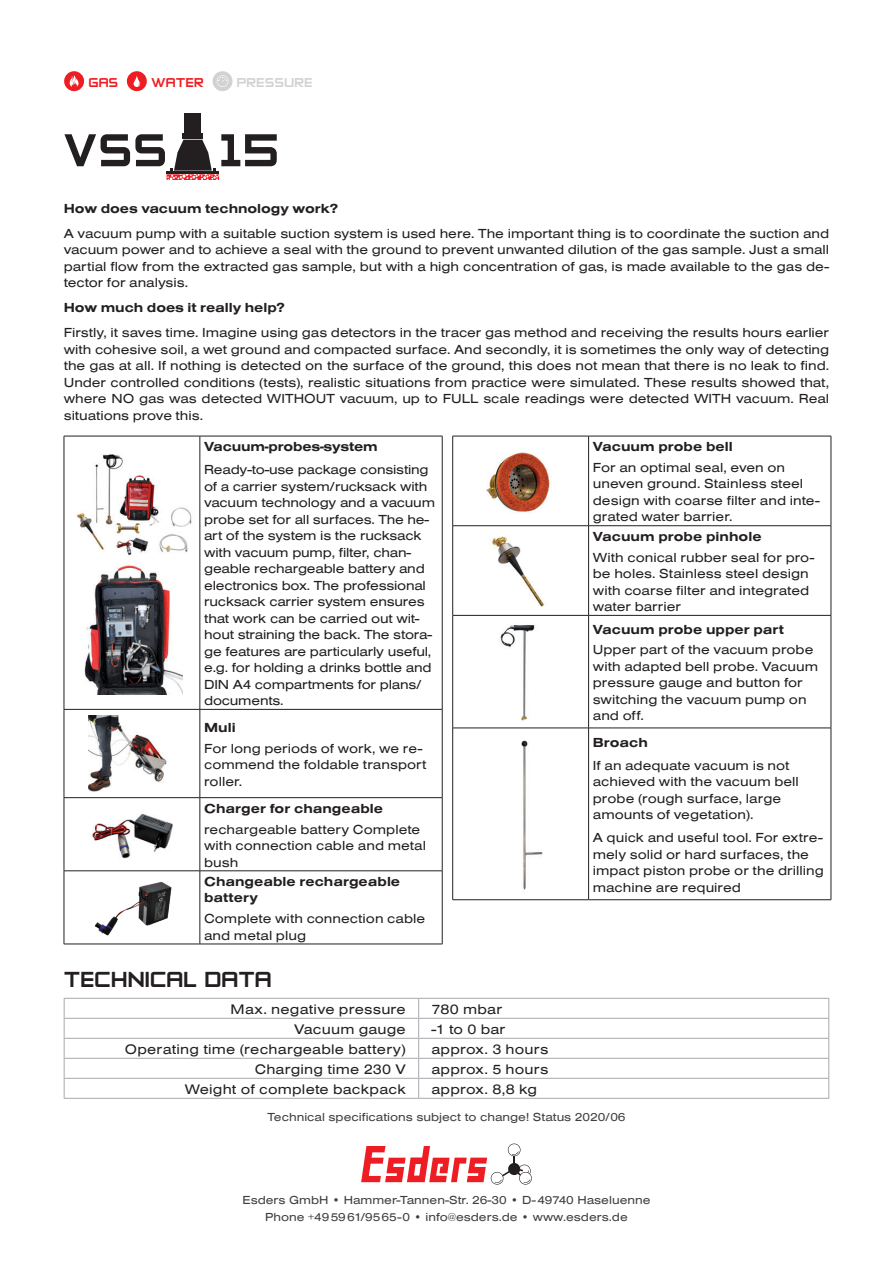
<style>
.page{position:relative;width:893px;height:1263px;background:#fff}
.page>*{position:absolute;margin:0;border:0;box-sizing:border-box;transform-origin:0 0}
.t1{font:54.45px "Zero Twos";color:#231f20}
.t2{font:25.5px "Zero Twos";letter-spacing:-.01em;color:#231f20}
.t3{font:15px "Zero Twos";color:#ee1d23}
.t4{font:15px "Zero Twos";color:#d1d2d4}
.t5{font:14.25px "Nimbus San T Regu Exte";letter-spacing:.015em;color:#231f20}
.t6{font:13.5px/16.5px "Nimbus San T Regu Exte";color:#231f20}
.t7{font:13.5px/16.5px "Nimbus San T Bold Exte";color:#231f20}
.t8{font:12px/17.5px "Nimbus San T Regu Exte";color:#3e3e3f;text-align:center}
</style>
<div class="page">
<hr style="left:64px;top:998px;width:355px;height:1px;background:#a8a9ad">
<hr style="left:419px;top:998px;width:410px;height:1px;background:#a8a9ad">
<hr style="left:64px;top:1018px;width:355px;height:1px;background:#a8a9ad">
<hr style="left:419px;top:1018px;width:410px;height:1px;background:#a8a9ad">
<hr style="left:64px;top:1038px;width:355px;height:1px;background:#a8a9ad">
<hr style="left:419px;top:1038px;width:410px;height:1px;background:#a8a9ad">
<hr style="left:64px;top:1058px;width:355px;height:1px;background:#a8a9ad">
<hr style="left:419px;top:1058px;width:410px;height:1px;background:#a8a9ad">
<hr style="left:64px;top:1078px;width:355px;height:1px;background:#a8a9ad">
<svg style="left:64px;top:999px;width:1px;height:99px"></svg>
<hr style="left:419px;top:1078px;width:410px;height:1px;background:#a8a9ad">
<svg style="left:418px;top:999px;width:1px;height:99px"></svg>
<svg style="left:828px;top:999px;width:1px;height:99px"></svg>
<hr style="left:64px;top:1098px;width:355px;height:1px;background:#a8a9ad">
<hr style="left:419px;top:1098px;width:410px;height:1px;background:#a8a9ad">
<div style="left:182px;top:133px;width:21px;height:6px;background:#231f20"></div>
<div style="left:185px;top:113px;width:16px;height:20px;background:#231f20"></div>
<svg style="left:167px;top:140px;width:52px;height:40px"></svg>
<hr style="left:64px;top:436px;width:136px;height:1px;background:#231f20">
<hr style="left:64px;top:436px;width:1px;height:273px;background:#231f20">
<hr style="left:64px;top:709px;width:136px;height:1px;background:#231f20">
<hr style="left:64px;top:709px;width:1px;height:88px;background:#231f20">
<hr style="left:64px;top:797px;width:136px;height:1px;background:#231f20">
<hr style="left:64px;top:798px;width:1px;height:73px;background:#231f20">
<hr style="left:64px;top:870px;width:136px;height:1px;background:#231f20">
<hr style="left:64px;top:871px;width:1px;height:73px;background:#231f20">
<hr style="left:64px;top:944px;width:136px;height:1px;background:#231f20">
<hr style="left:200px;top:436px;width:242px;height:1px;background:#231f20">
<hr style="left:200px;top:436px;width:1px;height:273px;background:#231f20">
<hr style="left:442px;top:436px;width:1px;height:273px;background:#231f20">
<hr style="left:200px;top:709px;width:242px;height:1px;background:#231f20">
<hr style="left:200px;top:709px;width:1px;height:88px;background:#231f20">
<hr style="left:442px;top:709px;width:1px;height:88px;background:#231f20">
<hr style="left:200px;top:797px;width:242px;height:1px;background:#231f20">
<hr style="left:200px;top:798px;width:1px;height:73px;background:#231f20">
<hr style="left:442px;top:798px;width:1px;height:73px;background:#231f20">
<hr style="left:200px;top:870px;width:242px;height:1px;background:#231f20">
<hr style="left:200px;top:871px;width:1px;height:73px;background:#231f20">
<hr style="left:442px;top:871px;width:1px;height:73px;background:#231f20">
<hr style="left:200px;top:944px;width:242px;height:1px;background:#231f20">
<img style="left:76px;top:454px;width:116px;height:101px">
<img style="left:84px;top:565px;width:99px;height:130px">
<img style="left:88px;top:715px;width:79px;height:77px">
<img style="left:92px;top:813px;width:81px;height:46px">
<img style="left:95px;top:881px;width:77px;height:55px">
<hr style="left:452px;top:436px;width:137px;height:1px;background:#231f20">
<hr style="left:452px;top:436px;width:1px;height:89px;background:#231f20">
<hr style="left:588px;top:436px;width:1px;height:89px;background:#231f20">
<hr style="left:831px;top:436px;width:1px;height:89px;background:#231f20">
<hr style="left:452px;top:525px;width:137px;height:1px;background:#231f20">
<hr style="left:452px;top:526px;width:1px;height:89px;background:#231f20">
<hr style="left:589px;top:525px;width:242px;height:1px;background:#231f20">
<hr style="left:588px;top:526px;width:1px;height:89px;background:#231f20">
<hr style="left:831px;top:526px;width:1px;height:89px;background:#231f20">
<hr style="left:452px;top:615px;width:137px;height:1px;background:#231f20">
<hr style="left:452px;top:615px;width:1px;height:113px;background:#231f20">
<hr style="left:589px;top:615px;width:242px;height:1px;background:#231f20">
<hr style="left:588px;top:615px;width:1px;height:113px;background:#231f20">
<hr style="left:831px;top:615px;width:1px;height:113px;background:#231f20">
<hr style="left:452px;top:728px;width:137px;height:1px;background:#231f20">
<hr style="left:452px;top:728px;width:1px;height:171px;background:#231f20">
<hr style="left:589px;top:728px;width:242px;height:1px;background:#231f20">
<hr style="left:588px;top:728px;width:1px;height:171px;background:#231f20">
<hr style="left:831px;top:728px;width:1px;height:171px;background:#231f20">
<hr style="left:452px;top:899px;width:137px;height:1px;background:#231f20">
<hr style="left:589px;top:899px;width:242px;height:1px;background:#231f20">
<hr style="left:589px;top:436px;width:242px;height:1px;background:#231f20">
<img style="left:486px;top:452px;width:64px;height:60px">
<img style="left:492px;top:536px;width:52px;height:71px">
<img style="left:500px;top:625px;width:35px;height:96px">
<img style="left:521px;top:740px;width:22px;height:150px">
<div style="left:64px;top:71px;width:20px;height:20px;background:#ee1d23;border-radius:50%"></div>
<svg style="left:69px;top:75px;width:10px;height:12px"></svg>
<div style="left:127px;top:71px;width:20px;height:20px;background:#ee1d23;border-radius:50%"></div>
<svg style="left:134px;top:75px;width:7px;height:12px"></svg>
<div style="left:213px;top:71px;width:20px;height:20px;background:#d1d2d4;border-radius:50%"></div>
<svg style="left:217px;top:75px;width:11px;height:12px"></svg>
<svg style="left:361px;top:1143px;width:171px;height:41px"></svg>
<p class="t3" style="left:88px;top:75px;width:31px">GAS</p>
<p class="t3" style="left:151px;top:75px;width:54px">WATER</p>
<p class="t4" style="left:237px;top:75px;width:78px">PRESSURE</p>
<h1 class="t1" style="left:63px;top:123px;width:219px">VSS 15</h1>
<p class="t7" style="left:64px;top:200px;width:276px">How does vacuum technology work?</p>
<p class="t6" style="left:64px;top:225px;width:767px;text-align:justify">A vacuum pump with a suitable suction system is used here. The important thing is to coordinate the suction and vacuum power and to achieve a seal with the ground to prevent unwanted dilution of the gas sample. Just a small partial flow from the extracted gas sample, but with a high concentration of gas, is made available to the gas de&shy;tector for analysis.</p>
<p class="t7" style="left:64px;top:300px;width:222px">How much does it really help?</p>
<p class="t6" style="left:64px;top:325px;width:767px;text-align:justify">Firstly, it saves time. Imagine using gas detectors in the tracer gas method and receiving the results hours earlier with cohesive soil, a wet ground and compacted surface. And secondly, it is sometimes the only way of detecting the gas at all. If nothing is detected on the surface of the ground, this does not mean that there is no leak to find.<br>Under controlled conditions (tests), realistic situations from practice were simulated. These results showed that, where NO gas was detected WITHOUT vacuum, up to FULL scale readings were detected WITH vacuum. Real situations prove this.</p>
<p class="t7" style="left:204px;top:439px;width:175px">Vacuum-probes-system</p>
<p class="t6" style="left:204px;top:461px;width:232px">Ready-to-use package consisting of a carrier system/rucksack with vacuum technology and a vacuum probe set for all surfaces. The he&shy;art of the system is the rucksack with vacuum pump, filter, chan&shy;geable rechargeable battery and electronics box. The professional rucksack carrier system ensures that work can be carried out wit&shy;hout straining the back. The stora&shy;ge features are particularly useful, e.g. for holding a drinks bottle and<br>DIN A4 compartments for plans/ documents.</p>
<p class="t7" style="left:204px;top:719px;width:33px">Muli</p>
<p class="t6" style="left:204px;top:740px;width:224px">For long periods of work, we re&shy;commend the foldable transport roller.</p>
<p class="t7" style="left:204px;top:800px;width:181px">Charger for changeable</p>
<p class="t6" style="left:204px;top:821px;width:223px">rechargeable battery Complete with connection cable and metal bush</p>
<p class="t7" style="left:204px;top:873px;width:198px">Changeable rechargeable battery</p>
<p class="t6" style="left:204px;top:910px;width:223px">Complete with connection cable and metal plug</p>
<h2 class="t2" style="left:64px;top:967px;width:210px">TECHNICAL DATA</h2>
<p class="t5" style="left:231px;top:1001px;width:177px">Max. negative pressure</p>
<p class="t5" style="left:431px;top:1001px;width:72px">780 mbar</p>
<p class="t5" style="left:294px;top:1021px;width:113px">Vacuum gauge</p>
<p class="t5" style="left:431px;top:1021px;width:76px">-1 to 0 bar</p>
<p class="t5" style="left:125px;top:1041px;width:283px">Operating time (rechargeable battery)</p>
<p class="t5" style="left:431px;top:1041px;width:118px">approx. 3 hours</p>
<p class="t5" style="left:255px;top:1061px;width:153px">Charging time 230 V</p>
<p class="t5" style="left:431px;top:1061px;width:118px">approx. 5 hours</p>
<p class="t5" style="left:185px;top:1081px;width:223px">Weight of complete backpack</p>
<p class="t5" style="left:431px;top:1081px;width:107px">approx. 8,8 kg</p>
<p class="t7" style="left:593px;top:439px;width:141px">Vacuum probe bell</p>
<p class="t6" style="left:593px;top:459px;width:229px">For an optimal seal, even on uneven ground. Stainless steel design with coarse filter and inte&shy;grated water barrier.</p>
<p class="t7" style="left:593px;top:528px;width:170px">Vacuum probe pinhole</p>
<p class="t6" style="left:593px;top:549px;width:223px">With conical rubber seal for pro&shy;be holes. Stainless steel design with coarse filter and integrated water barrier</p>
<p class="t7" style="left:593px;top:621px;width:193px">Vacuum probe upper part</p>
<p class="t6" style="left:593px;top:642px;width:227px">Upper part of the vacuum probe with adapted bell probe. Vacuum pressure gauge and button for switching the vacuum pump on and off.</p>
<p class="t7" style="left:593px;top:734px;width:57px">Broach</p>
<p class="t6" style="left:593px;top:757px;width:208px">If an adequate vacuum is not achieved with the vacuum bell probe (rough surface, large amounts of vegetation).</p>
<p class="t6" style="left:593px;top:829px;width:232px">A quick and useful tool. For extre&shy;mely solid or hard surfaces, the impact piston probe or the drilling machine are required</p>
<p class="t8" style="left:267px;top:1108px;width:360px">Technical specifications subject to change! Status 2020/06</p>
<p class="t8" style="left:242px;top:1191px;width:410px">Esders GmbH • Hammer-Tannen-Str. 26-30 • D-49740 Haseluenne<br>Phone +495961/9565-0 • info@esders.de • www.esders.de</p>
</div>
